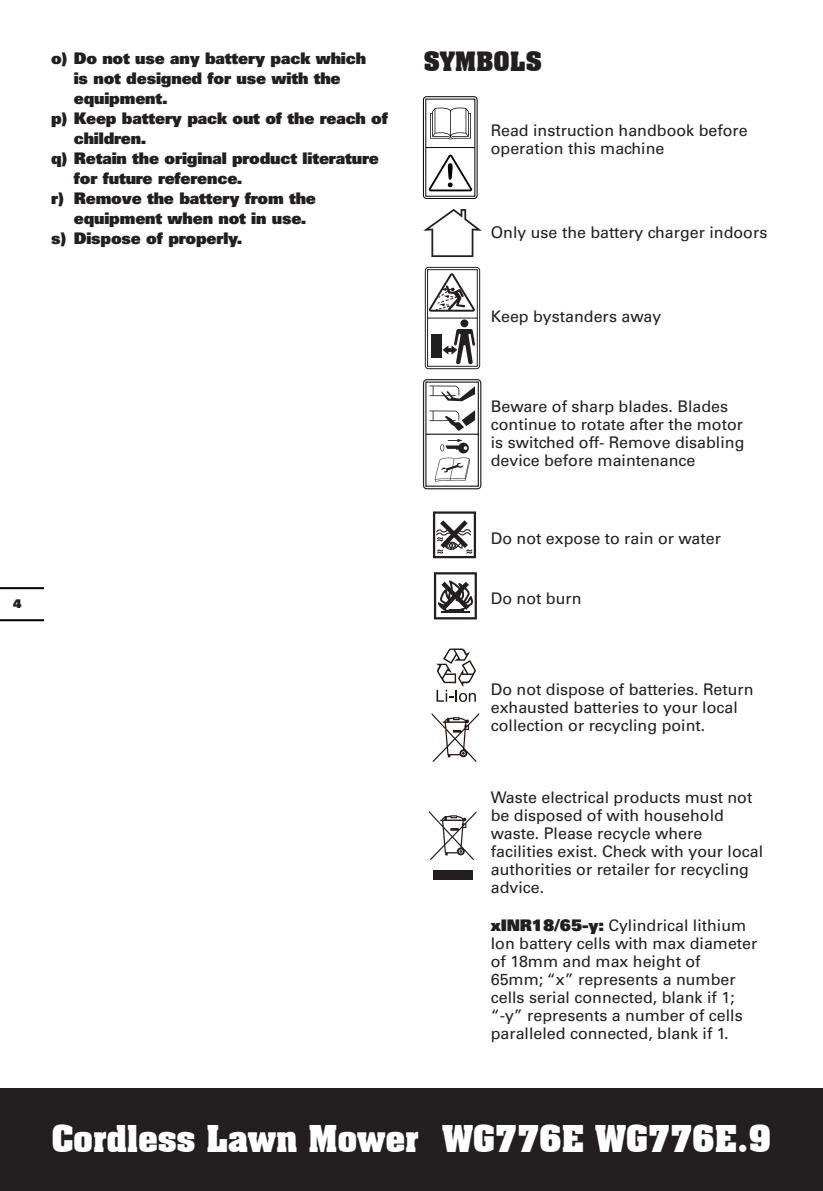
<style>
.page{position:relative;width:823px;height:1191px;background:#fff}
.page>*{position:absolute;margin:0;border:0;box-sizing:border-box;transform-origin:0 0}
.t1{font:700 36px "Aachen BT";letter-spacing:-.025em;color:#fff}
.t2{font:700 26px "Aachen BT";letter-spacing:-.01em;color:#231f20}
.t3{font:16px/18px "Univers";color:#231f20}
.t4{font:900 16px "Univers";letter-spacing:-.01em;color:#231f20}
.t5{font:900 12px "Univers";color:#231f20}
.s1{font-weight:900}
</style>
<div class="page">
<div style="left:0;top:1089px;width:822px;height:102px;background:#231f20"></div>
<hr style="left:0;top:619px;width:43px;height:2px;background:#000">
<hr style="left:0;top:587px;width:43px;height:2px;background:#000">
<svg style="left:422px;top:96px;width:55px;height:103px"></svg>
<svg style="left:423px;top:209px;width:58px;height:48px"></svg>
<svg style="left:424px;top:267px;width:56px;height:102px"></svg>
<svg style="left:432px;top:511px;width:43px;height:47px"></svg>
<svg style="left:433px;top:572px;width:43px;height:47px"></svg>
<svg style="left:429px;top:811px;width:47px;height:49px"></svg>
<div style="left:433px;top:870px;width:39px;height:9px;background:#231f20"></div>
<svg style="left:423px;top:379px;width:58px;height:111px"></svg>
<svg style="left:436px;top:648px;width:40px;height:54px"></svg>
<svg style="left:431px;top:713px;width:48px;height:49px"></svg>
<p class="t4" style="left:51px;top:48px;width:316px">o) Do not use any battery pack which</p>
<p class="t4" style="left:74px;top:68px;width:268px">is not designed for use with the</p>
<p class="t4" style="left:74px;top:88px;width:95px">equipment.</p>
<p class="t4" style="left:51px;top:108px;width:338px">p) Keep battery pack out of the reach of</p>
<p class="t4" style="left:74px;top:128px;width:74px">children.</p>
<p class="t4" style="left:51px;top:148px;width:329px">q) Retain the original product literature</p>
<p class="t4" style="left:74px;top:168px;width:170px">for future reference.</p>
<p class="t4" style="left:51px;top:188px;width:266px">r) Remove the battery from the</p>
<p class="t4" style="left:74px;top:208px;width:234px">equipment when not in use.</p>
<p class="t4" style="left:51px;top:228px;width:193px">s) Dispose of properly.</p>
<p class="t5" style="left:13px;top:595px;width:10px">4</p>
<h2 class="t2" style="left:423px;top:45px;width:120px">SYMBOLS</h2>
<p class="t3" style="left:490px;top:122px;width:258px">Read instruction handbook before operation this machine</p>
<p class="t3" style="left:490px;top:224px;width:278px">Only use the battery charger indoors</p>
<p class="t3" style="left:490px;top:308px;width:172px">Keep bystanders away</p>
<p class="t3" style="left:490px;top:398px;width:255px">Beware of sharp blades. Blades continue to rotate after the motor is switched off- Remove disabling device before maintenance</p>
<p class="t3" style="left:490px;top:530px;width:231px">Do not expose to rain or water</p>
<p class="t3" style="left:490px;top:590px;width:92px">Do not burn</p>
<p class="t3" style="left:490px;top:680px;width:264px">Do not dispose of batteries. Return exhausted batteries to your local collection or recycling point.</p>
<p class="t3" style="left:490px;top:788px;width:274px">Waste electrical products must not be disposed of with household waste. Please recycle where facilities exist. Check with your local authorities or retailer for recycling advice.</p>
<p class="t3" style="left:490px;top:916px;width:268px"><span class="s1">xINR18/65-y:</span> Cylindrical lithium<br>Ion battery cells with max diameter of 18mm and max height of<br>65mm; “x” represents a number cells serial connected, blank if 1; “-y” represents a number of cells paralleled connected, blank if 1.</p>
<h1 class="t1" style="left:51px;top:1116px;width:722px">Cordless Lawn Mower WG776E WG776E.9</h1>
</div>
